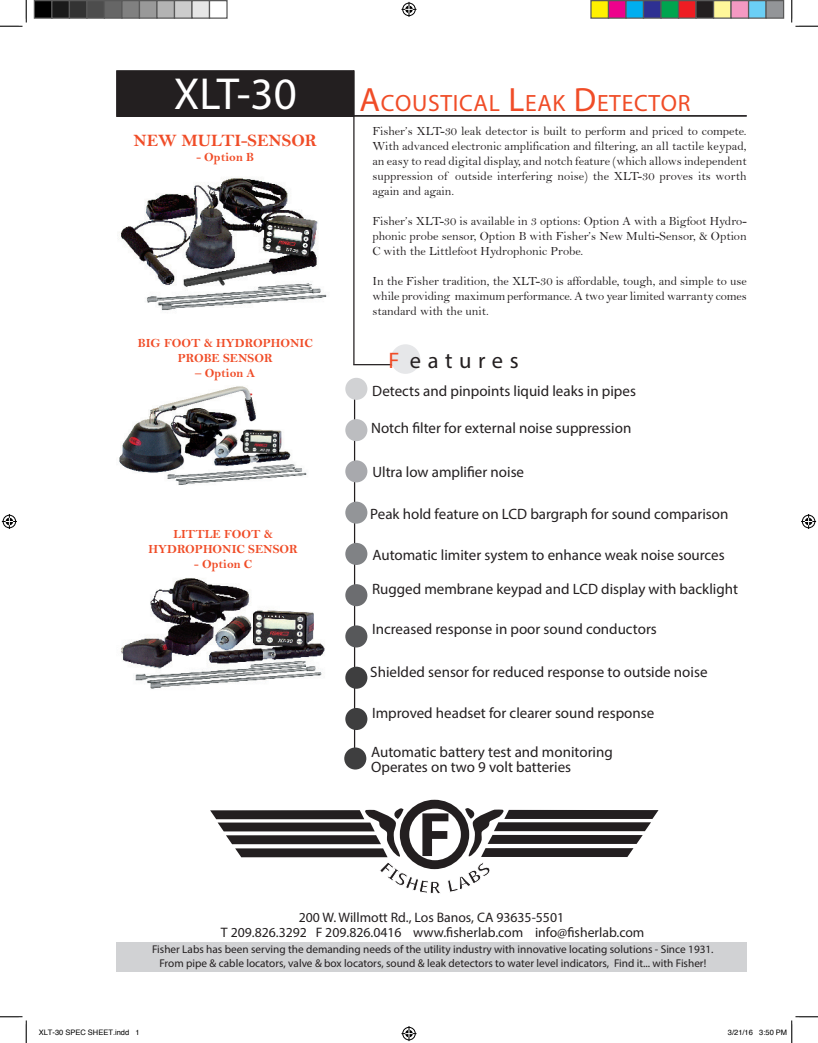
<style>
.page{position:relative;width:818px;height:1043px;background:#fff}
.page>*{position:absolute;margin:0;border:0;box-sizing:border-box;transform-origin:0 0}
.t1{font:45px "Myriad Pro";color:#fff}
.t2{font:23.62px "Myriad Pro";letter-spacing:.03em;color:#f04c27}
.t3{font:22.5px "Myriad Pro";letter-spacing:.29em;color:#231f20}
.t4{font:17.5px "Bell MT Bold";color:#f04c27}
.t5{font:15px "Myriad Pro";color:#231f20}
.t6{font:13.75px "Myriad Pro";color:#231f20}
.t7{font:12.5px/15px "Bell";color:#231f20;text-align:justify}
.t8{font:12.5px/15px "Bell MT Bold";color:#f04c27;text-align:center}
.bell{font:11.25px "Myriad Pro";color:#231f20}
.t9{font:7.5px "Helvetica";color:#000}
.s1{font-size:33.75px}
.s2{color:#f04c27}
</style>
<div class="page">
<img style="left:120px;top:578px;width:205px;height:111px">
<hr style="left:353px;top:364px;width:55px;height:1px;background:#231f20">
<div style="left:391px;top:344px;width:29px;height:30px;background:#e6e7e9;border-radius:50%"></div>
<div style="left:117px;top:71px;width:236px;height:45px;background:#231f20"></div>
<div style="left:116px;top:70px;width:238px;height:47px;border:1px solid #231f20"></div>
<hr style="left:353px;top:70px;width:1px;height:294px;background:#231f20">
<hr style="left:349px;top:115px;width:397px;height:1px;background:#231f20">
<hr style="left:354px;top:388px;width:1px;height:372px;background:#231f20">
<div style="left:345px;top:378px;width:22px;height:22px;background:#d1d2d4;border-radius:50%"></div>
<div style="left:345px;top:419px;width:22px;height:22px;background:#bcbdc0;border-radius:50%"></div>
<div style="left:345px;top:460px;width:22px;height:22px;background:#a8a9ad;border-radius:50%"></div>
<div style="left:345px;top:501px;width:22px;height:22px;background:#939598;border-radius:50%"></div>
<div style="left:345px;top:543px;width:22px;height:22px;background:#808285;border-radius:50%"></div>
<div style="left:345px;top:584px;width:22px;height:22px;background:#6c6d70;border-radius:50%"></div>
<div style="left:345px;top:666px;width:22px;height:22px;background:#3e3e3f;border-radius:50%"></div>
<div style="left:345px;top:625px;width:22px;height:22px;background:#57585a;border-radius:50%"></div>
<div style="left:345px;top:708px;width:22px;height:22px;background:#3e3e3f;border-radius:50%"></div>
<div style="left:344px;top:747px;width:22px;height:22px;background:#3e3e3f;border-radius:50%"></div>
<div style="left:116px;top:942px;width:630px;height:29px;background:#d1d2d4"></div>
<svg style="left:210px;top:799px;width:448px;height:95px"></svg>
<img style="left:121px;top:178px;width:206px;height:133px">
<img style="left:119px;top:386px;width:188px;height:99px">
<svg style="left:0;top:0;width:27px;height:27px"></svg>
<svg style="left:0;top:1016px;width:27px;height:26px"></svg>
<svg style="left:791px;top:0;width:27px;height:27px"></svg>
<svg style="left:401px;top:2px;width:15px;height:15px"></svg>
<svg style="left:401px;top:1026px;width:15px;height:15px"></svg>
<svg style="left:2px;top:514px;width:15px;height:15px"></svg>
<svg style="left:801px;top:514px;width:15px;height:15px"></svg>
<div style="left:34px;top:1px;width:18px;height:17px;background:#000"></div>
<div style="left:34px;top:0;width:18px;height:19px;border:1px solid #595959"></div>
<div style="left:52px;top:1px;width:17px;height:17px;background:#1a1a1a"></div>
<div style="left:51px;top:0;width:19px;height:19px;border:1px solid #595959"></div>
<div style="left:69px;top:1px;width:18px;height:17px;background:#333"></div>
<div style="left:69px;top:0;width:19px;height:19px;border:1px solid #595959"></div>
<div style="left:87px;top:1px;width:17px;height:17px;background:#4d4d4d"></div>
<div style="left:86px;top:0;width:19px;height:19px;border:1px solid #595959"></div>
<div style="left:104px;top:1px;width:18px;height:17px;background:#666"></div>
<div style="left:104px;top:0;width:18px;height:19px;border:1px solid #595959"></div>
<div style="left:122px;top:1px;width:17px;height:17px;background:#808080"></div>
<div style="left:121px;top:0;width:19px;height:19px;border:1px solid #595959"></div>
<div style="left:139px;top:1px;width:18px;height:17px;background:#999"></div>
<div style="left:139px;top:0;width:19px;height:19px;border:1px solid #595959"></div>
<div style="left:157px;top:1px;width:17px;height:17px;background:#b3b3b3"></div>
<div style="left:156px;top:0;width:19px;height:19px;border:1px solid #595959"></div>
<div style="left:174px;top:1px;width:18px;height:17px;background:#ccc"></div>
<div style="left:174px;top:0;width:18px;height:19px;border:1px solid #595959"></div>
<div style="left:192px;top:1px;width:17px;height:17px;background:#e6e6e6"></div>
<div style="left:191px;top:0;width:19px;height:19px;border:1px solid #595959"></div>
<div style="left:209px;top:0;width:19px;height:19px;border:1px solid #595959"></div>
<div style="left:591px;top:1px;width:17px;height:17px;background:#fff101"></div>
<div style="left:590px;top:0;width:19px;height:19px;border:1px solid #595959"></div>
<div style="left:608px;top:1px;width:18px;height:17px;background:#ed028c"></div>
<div style="left:608px;top:0;width:18px;height:19px;border:1px solid #595959"></div>
<div style="left:626px;top:1px;width:17px;height:17px;background:#00aeef"></div>
<div style="left:625px;top:0;width:19px;height:19px;border:1px solid #595959"></div>
<div style="left:643px;top:1px;width:18px;height:17px;background:#2e3092"></div>
<div style="left:642px;top:0;width:19px;height:19px;border:1px solid #595959"></div>
<div style="left:661px;top:1px;width:17px;height:17px;background:#00a54f"></div>
<div style="left:660px;top:0;width:19px;height:19px;border:1px solid #595959"></div>
<div style="left:678px;top:1px;width:18px;height:17px;background:#ee1d23"></div>
<div style="left:678px;top:0;width:18px;height:19px;border:1px solid #595959"></div>
<div style="left:696px;top:1px;width:17px;height:17px;background:#231f20"></div>
<div style="left:695px;top:0;width:19px;height:19px;border:1px solid #595959"></div>
<div style="left:713px;top:1px;width:18px;height:17px;background:#fff79a"></div>
<div style="left:712px;top:0;width:19px;height:19px;border:1px solid #595959"></div>
<div style="left:731px;top:1px;width:17px;height:17px;background:#f499c2"></div>
<div style="left:730px;top:0;width:19px;height:19px;border:1px solid #595959"></div>
<div style="left:748px;top:1px;width:18px;height:17px;background:#6bcff6"></div>
<div style="left:748px;top:0;width:18px;height:19px;border:1px solid #595959"></div>
<div style="left:766px;top:1px;width:17px;height:17px;background:#939598"></div>
<div style="left:765px;top:0;width:19px;height:19px;border:1px solid #595959"></div>
<svg style="left:791px;top:1016px;width:27px;height:26px"></svg>
<p class="t1" style="left:174px;top:66px;width:125px">XLT-30</p>
<p class="t4" style="left:133px;top:130px;width:185px">NEW MULTI-SENSOR</p>
<p class="t8" style="left:196px;top:149px;width:59px">- Option B</p>
<p class="t8" style="left:138px;top:335px;width:176px">BIG FOOT &amp; HYDROPHONIC<br>PROBE SENSOR</p>
<p class="t8" style="left:195px;top:365px;width:62px">– Option A</p>
<p class="t8" style="left:173px;top:526px;width:101px">LITTLE FOOT &amp;</p>
<p class="t8" style="left:148px;top:541px;width:151px">HYDROPHONIC SENSOR</p>
<p class="t8" style="left:194px;top:556px;width:60px">- Option C</p>
<p class="t2" style="left:359px;top:88px;width:332px"><span class="s1">A</span>COUSTICAL <span class="s1">L</span>EAK <span class="s1">D</span>ETECTOR</p>
<p class="t7" style="left:372px;top:123px;width:376px">Fisher’s XLT-30 leak detector is built to perform and priced to compete.<br>With advanced electronic amplification and filtering, an all tactile keypad, an easy to read digital display, and notch feature (which allows independent suppression of outside interfering noise) the XLT-30 proves its worth again and again.</p>
<p class="t7" style="left:372px;top:213px;width:376px">Fisher’s XLT-30 is available in 3 options: Option A with a Bigfoot Hydro&shy;phonic probe sensor, Option B with Fisher’s New Multi-Sensor, &amp; Option C with the Littlefoot Hydrophonic Probe.</p>
<p class="t7" style="left:372px;top:273px;width:376px">In the Fisher tradition, the XLT-30 is affordable, tough, and simple to use while providing maximum performance. A two year limited warranty comes standard with the unit.</p>
<p class="t3" style="left:388px;top:346px;width:131px"><span class="s2">F</span> eatures</p>
<p class="t5" style="left:372px;top:382px;width:265px">Detects and pinpoints liquid leaks in pipes</p>
<p class="t5" style="left:371px;top:419px;width:262px">Notch filter for external noise suppression</p>
<p class="t5" style="left:372px;top:462px;width:153px">Ultra low amplifier noise</p>
<p class="t5" style="left:370px;top:505px;width:359px">Peak hold feature on LCD bargraph for sound comparison</p>
<p class="t5" style="left:372px;top:545px;width:354px">Automatic limiter system to enhance weak noise sources</p>
<p class="t5" style="left:372px;top:580px;width:367px">Rugged membrane keypad and LCD display with backlight</p>
<p class="t5" style="left:372px;top:619px;width:286px">Increased response in poor sound conductors</p>
<p class="t5" style="left:370px;top:662px;width:339px">Shielded sensor for reduced response to outside noise</p>
<p class="t5" style="left:372px;top:703px;width:284px">Improved headset for clearer sound response</p>
<p class="t5" style="left:371px;top:742px;width:243px">Automatic battery test and monitoring</p>
<p class="t5" style="left:371px;top:757px;width:201px">Operates on two 9 volt batteries</p>
<p class="t6" style="left:299px;top:908px;width:267px">200 W. Willmott Rd., Los Banos, CA 93635-5501</p>
<p class="t6" style="left:221px;top:924px;width:425px">T 209.826.3292 F 209.826.0416 www.fisherlab.com info@fisherlab.com</p>
<p class="bell" style="left:152px;top:942px;width:563px">Fisher Labs has been serving the demanding needs of the utility industry with innovative locating solutions - Since 1931.</p>
<p class="bell" style="left:159px;top:955px;width:548px">From pipe &amp; cable locators, valve &amp; box locators, sound &amp; leak detectors to water level indicators, Find it... with Fisher!</p>
<p class="t9" style="left:39px;top:1027px;width:102px">XLT-30 SPEC SHEET.indd 1</p>
<p class="t9" style="left:728px;top:1027px;width:61px">3/21/16 3:50 PM</p>
</div>
